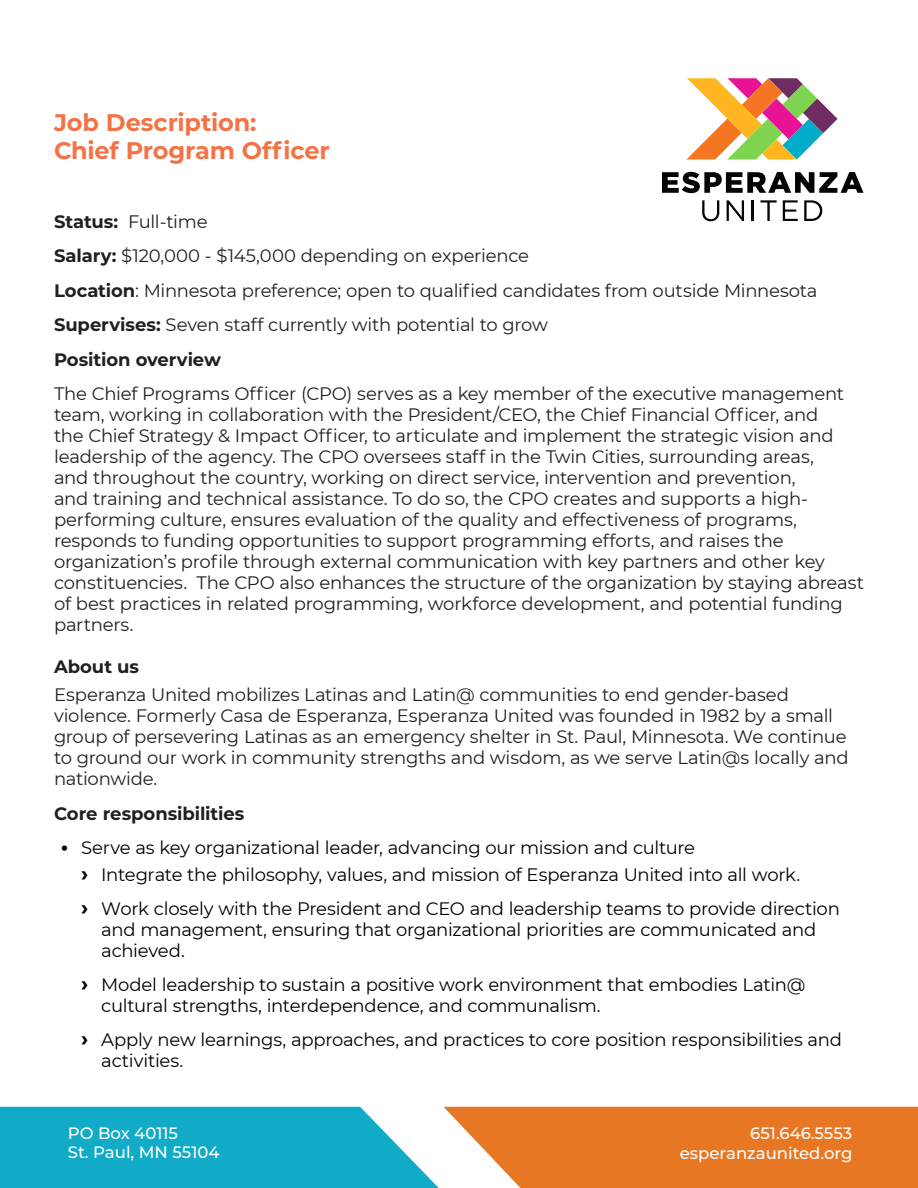
<style>
.page{position:relative;width:918px;height:1188px;background:#fff}
.page>*{position:absolute;margin:0;border:0;box-sizing:border-box;transform-origin:0 0}
.t1{font:700 24px/27.6px "Montserrat";letter-spacing:-.005em;color:#f37246}
.body_copy_12pt{font:18px/21px "Montserrat";letter-spacing:-.015em;color:#231f20}
.t2{font:18px/20.7px "Montserrat";letter-spacing:-.015em;color:#020000}
.body_copy_12pt-2{font:700 18px "Montserrat";letter-spacing:-.005em;color:#231f20}
.t3{font:500 16.5px/19.8px "Montserrat";color:#fff}
.s1{font-weight:700}
.s2{font-weight:700;font-size:21px}
</style>
<div class="page">
<svg style="left:0;top:1107px;width:918px;height:81px;background:#8a9a80"></svg>
<svg style="left:662px;top:172px;width:202px;height:21px"></svg>
<svg style="left:702px;top:200px;width:17px;height:21px"></svg>
<svg style="left:727px;top:200px;width:17px;height:21px"></svg>
<hr style="left:752px;top:200px;width:2px;height:21px;background:#050504">
<svg style="left:760px;top:200px;width:17px;height:21px"></svg>
<svg style="left:783px;top:200px;width:15px;height:21px"></svg>
<svg style="left:804px;top:200px;width:18px;height:21px"></svg>
<svg style="left:686px;top:78px;width:152px;height:82px"></svg>
<p class="t1" style="left:54px;top:108px;width:277px">Job Description:<br>Chief Program Officer</p>
<p class="body_copy_12pt" style="left:54px;top:210px;width:155px"><span class="s1">Status:</span> Full-time</p>
<p class="body_copy_12pt" style="left:54px;top:245px;width:477px"><span class="s1">Salary:</span> $120,000 - $145,000 depending on experience</p>
<p class="body_copy_12pt" style="left:54px;top:279px;width:765px"><span class="s1">Location</span>: Minnesota preference; open to qualified candidates from outside Minnesota</p>
<p class="body_copy_12pt" style="left:54px;top:314px;width:496px"><span class="s1">Supervises:</span> Seven staff currently with potential to grow</p>
<p class="body_copy_12pt-2" style="left:54px;top:346px;width:168px">Position overview</p>
<p class="body_copy_12pt" style="left:54px;top:383px;width:812px">The Chief Programs Officer (CPO) serves as a key member of the executive management team, working in collaboration with the President/CEO, the Chief Financial Officer, and<br>the Chief Strategy &amp; Impact Officer, to articulate and implement the strategic vision and leadership of the agency. The CPO oversees staff in the Twin Cities, surrounding areas,<br>and throughout the country, working on direct service, intervention and prevention,<br>and training and technical assistance. To do so, the CPO creates and supports a high&shy;performing culture, ensures evaluation of the quality and effectiveness of programs, responds to funding opportunities to support programming efforts, and raises the organization’s profile through external communication with key partners and other key constituencies. The CPO also enhances the structure of the organization by staying abreast of best practices in related programming, workforce development, and potential funding partners.</p>
<p class="body_copy_12pt-2" style="left:54px;top:654px;width:87px">About us</p>
<p class="body_copy_12pt" style="left:54px;top:684px;width:796px">Esperanza United mobilizes Latinas and Latin@ communities to end gender-based violence. Formerly Casa de Esperanza, Esperanza United was founded in 1982 by a small group of persevering Latinas as an emergency shelter in St. Paul, Minnesota. We continue to ground our work in community strengths and wisdom, as we serve Latin@s locally and nationwide.</p>
<p class="body_copy_12pt-2" style="left:54px;top:800px;width:192px">Core responsibilities</p>
<p class="t2" style="left:61px;top:836px;width:636px"><span class="s2">•</span> Serve as key organizational leader, advancing our mission and culture</p>
<p class="t2" style="left:81px;top:864px;width:721px"><span class="s2">›</span> Integrate the philosophy, values, and mission of Esperanza United into all work.</p>
<p class="t2" style="left:101px;top:898px;width:740px;text-indent:-20px"><span class="s2">›</span> Work closely with the President and CEO and leadership teams to provide direction and management, ensuring that organizational priorities are communicated and achieved.</p>
<p class="t2" style="left:101px;top:974px;width:706px;text-indent:-20px"><span class="s2">›</span> Model leadership to sustain a positive work environment that embodies Latin@ cultural strengths, interdependence, and communalism.</p>
<p class="t2" style="left:101px;top:1029px;width:742px;text-indent:-20px"><span class="s2">›</span> Apply new learnings, approaches, and practices to core position responsibilities and activities.</p>
<p class="t3" style="left:68px;top:1122px;width:153px">PO Box 40115<br>St. Paul, MN 55104</p>
<p class="t3" style="left:680px;top:1123px;width:174px;text-align:right">651.646.5553 esperanzaunited.org</p>
</div>
